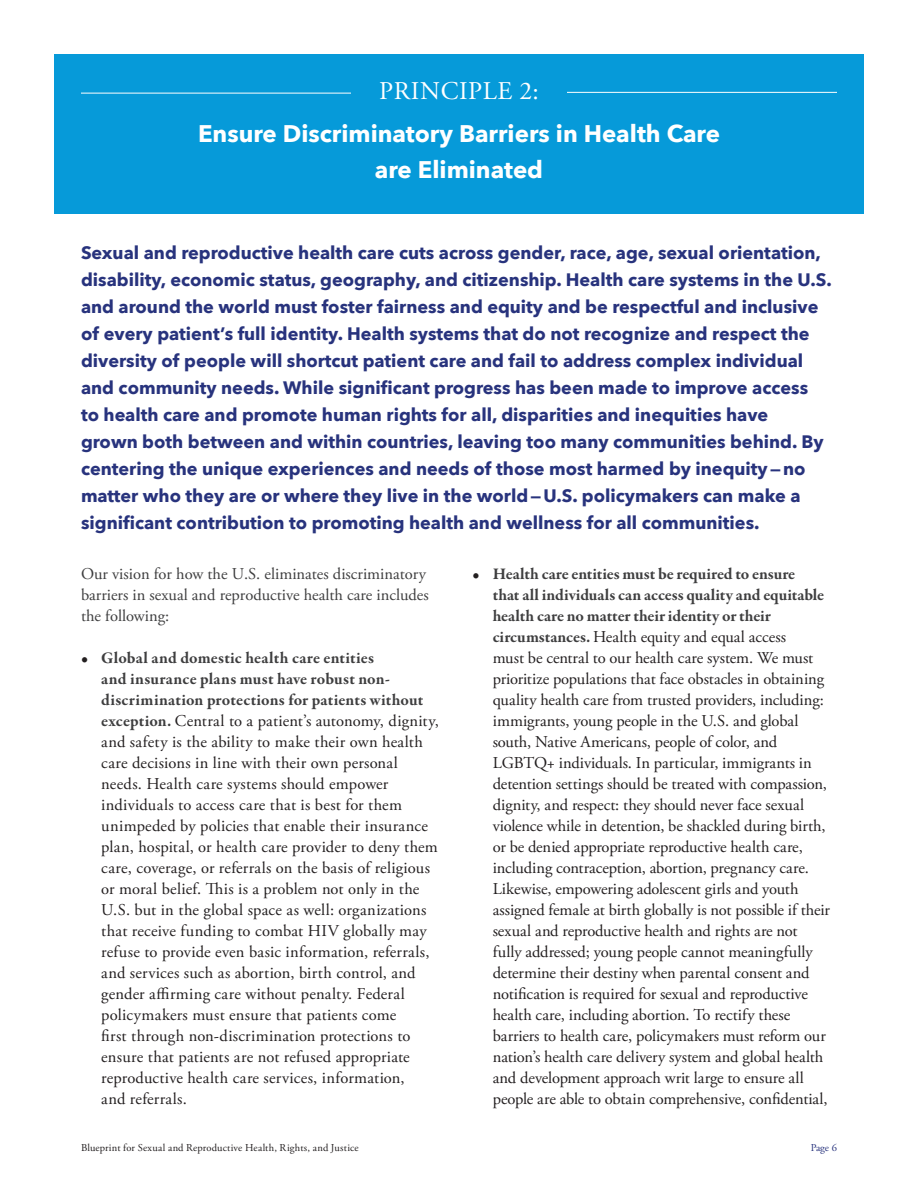
<style>
.page{position:relative;width:918px;height:1188px;background:#fff}
.page>*{position:absolute;margin:0;border:0;box-sizing:border-box;transform-origin:0 0}
.BPA_Principle_Caps{font:25.5px "Adobe Garamond Pro";letter-spacing:.025em;color:#fff}
.BPA_Box_Body_ES{font:700 24px/36px "Avenir Next";color:#fff;text-align:center}
.BPA_Body_First_Span{font:700 18px/27px "Avenir Next";color:#28337d}
.t1{font:16.5px/21px "Adobe Garamond Pro";color:#231f20}
.BPA_Body{font:16.5px/21px "Adobe Garamond Pro";color:#3e3e3f}
.t2{font:10.5px "Adobe Garamond Pro";letter-spacing:.02em;color:#231f20}
.t3{font:10.5px "Adobe Garamond Pro";color:#28337d}
.s1{font-family:"Garamond Premr Pro"}
.s2{font-family:"Garamond Premr Pro";font-weight:700;color:#3e3e3f}
</style>
<div class="page">
<div style="left:54px;top:54px;width:810px;height:86px;background:#069ad9"></div>
<hr style="left:567px;top:92px;width:270px;height:1px;background:#fff">
<hr style="left:81px;top:93px;width:270px;height:1px;background:#fff">
<div style="left:54px;top:105px;width:810px;height:109px;background:#069ad9"></div>
<p class="BPA_Principle_Caps" style="left:379px;top:76px;width:161px">PRINCIPLE 2:</p>
<p class="BPA_Box_Body_ES" style="left:198px;top:115px;width:523px">Ensure Discriminatory Barriers in Health Care are Eliminated</p>
<p class="BPA_Body_First_Span" style="left:81px;top:239px;width:752px">Sexual and reproductive health care cuts across gender, race, age, sexual orientation, disability, economic status, geography, and citizenship. Health care systems in the U.S. and around the world must foster fairness and equity and be respectful and inclusive of every patient’s full identity. Health systems that do not recognize and respect the diversity of people will shortcut patient care and fail to address complex individual and community needs. While significant progress has been made to improve access<br>to health care and promote human rights for all, disparities and inequities have<br>grown both between and within countries, leaving too many communities behind. By centering the unique experiences and needs of those most harmed by inequity—no matter who they are or where they live in the world—U.S. policymakers can make a significant contribution to promoting health and wellness for all communities.</p>
<p class="BPA_Body" style="left:81px;top:564px;width:349px">Our vision for how the U.S. eliminates discriminatory barriers in sexual and reproductive health care includes the following:</p>
<p class="t1" style="left:101px;top:648px;width:339px;text-indent:-20px"><span class="s1">•</span> <span class="s2">Global and domestic health care entities<br>and insurance plans must have robust non&shy;discrimination protections for patients without exception.</span> Central to a patient’s autonomy, dignity, and safety is the ability to make their own health care decisions in line with their own personal needs. Health care systems should empower individuals to access care that is best for them unimpeded by policies that enable their insurance plan, hospital, or health care provider to deny them care, coverage, or referrals on the basis of religious or moral belief. This is a problem not only in the U.S. but in the global space as well: organizations that receive funding to combat HIV globally may refuse to provide even basic information, referrals, and services such as abortion, birth control, and gender affirming care without penalty. Federal policymakers must ensure that patients come<br>first through non-discrimination protections to ensure that patients are not refused appropriate reproductive health care services, information,<br>and referrals.</p>
<p class="t1" style="left:493px;top:564px;width:339px;text-indent:-20px"><span class="s1">•</span> <span class="s2">Health care entities must be required to ensure<br>that all individuals can access quality and equitable health care no matter their identity or their circumstances.</span> Health equity and equal access<br>must be central to our health care system. We must prioritize populations that face obstacles in obtaining quality health care from trusted providers, including: immigrants, young people in the U.S. and global south, Native Americans, people of color, and LGBTQ+ individuals. In particular, immigrants in detention settings should be treated with compassion, dignity, and respect: they should never face sexual violence while in detention, be shackled during birth, or be denied appropriate reproductive health care, including contraception, abortion, pregnancy care.<br>Likewise, empowering adolescent girls and youth assigned female at birth globally is not possible if their sexual and reproductive health and rights are not fully addressed; young people cannot meaningfully determine their destiny when parental consent and notification is required for sexual and reproductive health care, including abortion. To rectify these barriers to health care, policymakers must reform our nation’s health care delivery system and global health and development approach writ large to ensure all people are able to obtain comprehensive, confidential,</p>
<p class="t2" style="left:81px;top:1141px;width:279px">Blueprint for Sexual and Reproductive Health, Rights, and Justice</p>
<p class="t3" style="left:811px;top:1141px;width:28px">Page 6</p>
</div>
